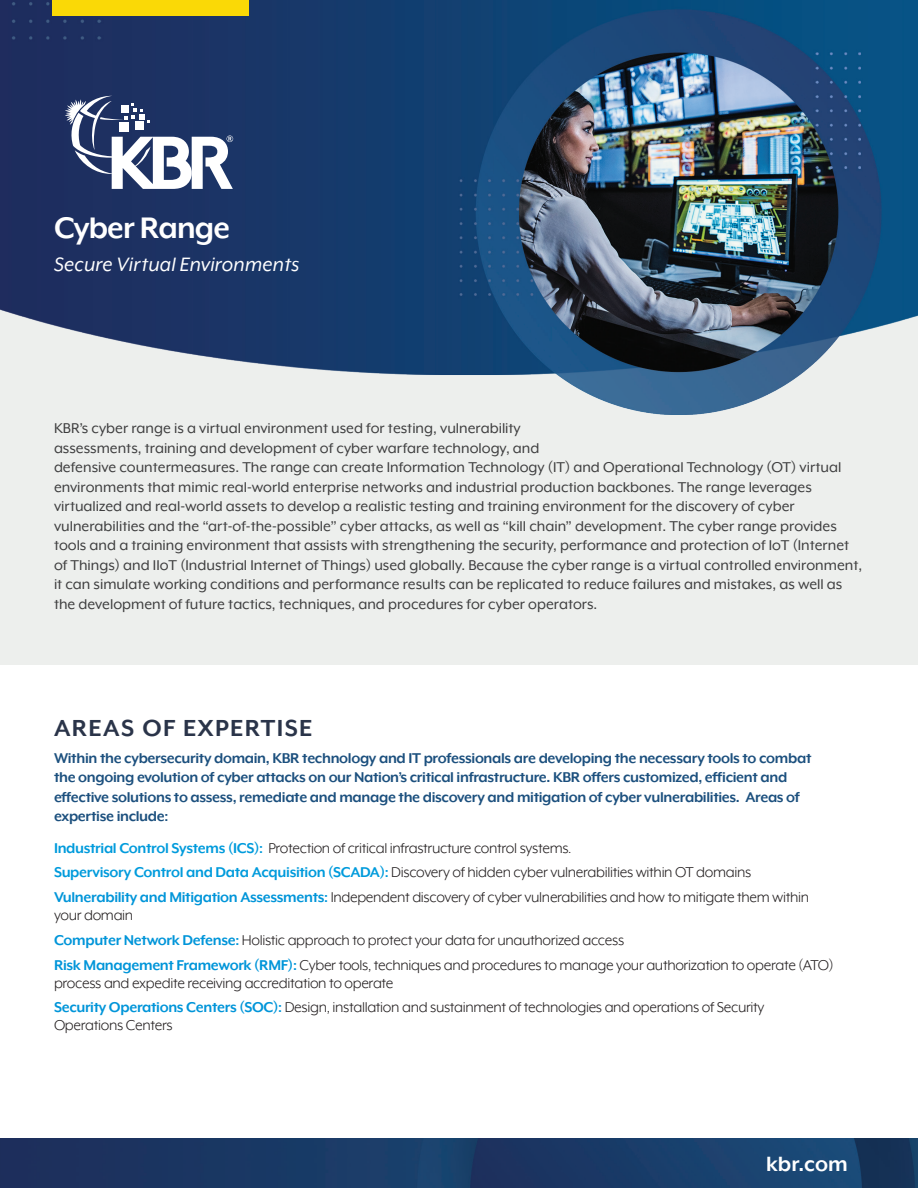
<style>
.page{position:relative;width:918px;height:1188px;background:#fff}
.page>*{position:absolute;margin:0;border:0;box-sizing:border-box;transform-origin:0 0}
.Handout_title{font:700 34.5px "Mr Eaves XL Mod OT";letter-spacing:-.025em;color:#fff}
.Body_subhead{font:700 27px "Mr Eaves XL Mod OT";letter-spacing:.05em;color:#2a3449}
.URL{font:700 24px "Mr Eaves XL Mod OT";color:#fff}
.Handout_title-2{font:italic 22.5px "Mr Eaves XL Mod OT";letter-spacing:.01em;color:#fff}
.Body{font:16.5px/19.5px "Mr Eaves XL Mod OT";color:#3e3e3f}
.Bullet_level_3{font:16.5px/18px "Mr Eaves XL Mod OT";letter-spacing:-.02em;color:#231f20}
.Bullet_level_1{font:700 16.5px/19.5px "Mr Eaves XL Mod OT";letter-spacing:-.02em;color:#1c507e}
.s1{font-weight:700;color:#009bdc}
.s2{font-weight:700;color:#0095d9}
</style>
<div class="page">
<div style="left:0;top:76px;width:918px;height:588px;background:#edefed"></div>
<img style="left:0;top:0;width:918px;height:415px">
<svg style="left:65px;top:96px;width:168px;height:93px;background:#687697"></svg>
<img style="left:0;top:1138px;width:918px;height:50px">
<div style="left:52px;top:0;width:197px;height:15px;background:#fad906"></div>
<p class="Handout_title" style="left:54px;top:209px;width:178px">Cyber Range</p>
<p class="Handout_title-2" style="left:54px;top:253px;width:247px">Secure Virtual Environments</p>
<p class="Body" style="left:54px;top:419px;width:810px">KBR’s cyber range is a virtual environment used for testing, vulnerability<br>assessments, training and development of cyber warfare technology, and<br>defensive countermeasures. The range can create Information Technology (IT) and Operational Technology (OT) virtual environments that mimic real-world enterprise networks and industrial production backbones. The range leverages virtualized and real-world assets to develop a realistic testing and training environment for the discovery of cyber vulnerabilities and the “art-of-the-possible” cyber attacks, as well as “kill chain” development. The cyber range provides tools and a training environment that assists with strengthening the security, performance and protection of IoT (Internet of Things) and IIoT (Industrial Internet of Things) used globally. Because the cyber range is a virtual controlled environment, it can simulate working conditions and performance results can be replicated to reduce failures and mistakes, as well as the development of future tactics, techniques, and procedures for cyber operators.</p>
<p class="Body_subhead" style="left:54px;top:713px;width:260px">AREAS OF EXPERTISE</p>
<p class="Bullet_level_1" style="left:54px;top:748px;width:759px">Within the cybersecurity domain, KBR technology and IT professionals are developing the necessary tools to combat the ongoing evolution of cyber attacks on our Nation’s critical infrastructure. KBR offers customized, efficient and effective solutions to assess, remediate and manage the discovery and mitigation of cyber vulnerabilities. Areas of expertise include:</p>
<p class="Bullet_level_3" style="left:54px;top:839px;width:519px"><span class="s1">Industrial Control Systems (ICS):</span> Protection of critical infrastructure control systems.</p>
<p class="Bullet_level_3" style="left:54px;top:863px;width:699px"><span class="s1">Supervisory Control and Data Acquisition (SCADA):</span> Discovery of hidden cyber vulnerabilities within OT domains</p>
<p class="Bullet_level_3" style="left:54px;top:888px;width:757px"><span class="s2">Vulnerability and Mitigation Assessments:</span> Independent discovery of cyber vulnerabilities and how to mitigate them within your domain</p>
<p class="Bullet_level_3" style="left:54px;top:931px;width:572px"><span class="s2">Computer Network Defense:</span> Holistic approach to protect your data for unauthorized access</p>
<p class="Bullet_level_3" style="left:54px;top:956px;width:781px"><span class="s2">Risk Management Framework (RMF):</span> Cyber tools, techniques and procedures to manage your authorization to operate (ATO) process and expedite receiving accreditation to operate</p>
<p class="Bullet_level_3" style="left:54px;top:998px;width:712px"><span class="s2">Security Operations Centers (SOC):</span> Design, installation and sustainment of technologies and operations of Security<br>Operations Centers</p>
<p class="URL" style="left:766px;top:1151px;width:83px">kbr.com</p>
</div>
